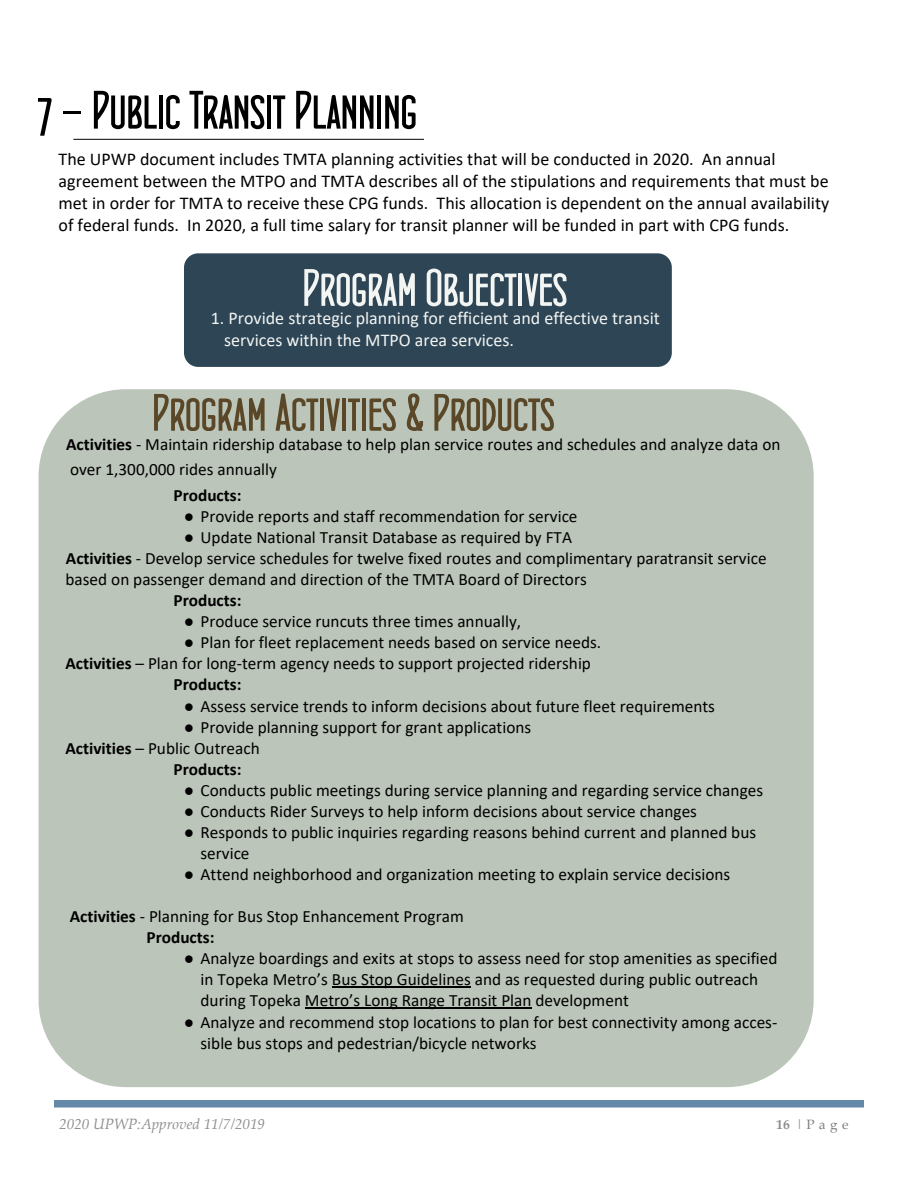
<style>
.page{position:relative;width:918px;height:1188px;background:#fff}
.page>*{position:absolute;margin:0;border:0;box-sizing:border-box;transform-origin:0 0}
.t1{font:54px "Concurso Italian BTN Bold";color:#000}
.t2{font:52.5px "Concurso Italian BTN Bold";color:#594727}
.t3{font:52.5px "Concurso Italian BTN Bold";color:#f2f5f2}
.t4{font:18px/22px "Calibri";color:#000}
.t5{font:18px/22px "Calibri";color:#f2f5f2}
.t6{font:17.25px/21px "Calibri";color:#000}
.t7{font:700 17.25px "Calibri";color:#000}
.t8{font:italic 15px "Palatino Linotype";color:#8c8c8c}
.t9{font:13.5px "Palatino Linotype";color:#7f7f7f}
.s1{font-weight:700}
.s2{font-family:"Times New Roman"}
.s3{font-weight:700;color:#8c8c8c}
.s4{color:#8c8c8c}
</style>
<div class="page">
<div style="left:54px;top:1100px;width:810px;height:8px;background:#6489a8"></div>
<hr style="left:73px;top:139px;width:351px;height:1px;background:#000">
<div style="left:39px;top:389px;width:775px;height:698px;background:#bbc5b9;border-radius:87px"></div>
<hr style="left:332px;top:987px;width:139px;height:1px;background:#000">
<hr style="left:305px;top:1008px;width:227px;height:1px;background:#000">
<div style="left:184px;top:253px;width:488px;height:114px;background:#2e4556;border-radius:14px"></div>
<h1 class="t1" style="left:37px;top:84px;width:381px">7 - Public Transit Planning</h1>
<p class="t4" style="left:59px;top:149px;width:772px">The UPWP document includes TMTA planning activities that will be conducted in 2020. An annual agreement between the MTPO and TMTA describes all of the stipulations and requirements that must be met in order for TMTA to receive these CPG funds. This allocation is dependent on the annual availability of federal funds. In 2020, a full time salary for transit planner will be funded in part with CPG funds.</p>
<h2 class="t3" style="left:302px;top:263px;width:266px">Program Objectives</h2>
<p class="t5" style="left:224px;top:309px;width:437px;text-indent:-14px">1. Provide strategic planning for efficient and effective transit services within the MTPO area services.</p>
<h2 class="t2" style="left:152px;top:388px;width:404px">Program Activities &amp; Products</h2>
<p class="t6" style="left:66px;top:433px;width:716px;line-height:25.5px"><span class="s1">Activities</span> - Maintain ridership database to help plan service routes and schedules and analyze data on over 1,300,000 rides annually</p>
<p class="t7" style="left:174px;top:488px;width:69px">Products:</p>
<p class="t6" style="left:184px;top:507px;width:395px"><span class="s2">●</span> Provide reports and staff recommendation for service</p>
<p class="t6" style="left:66px;top:528px;width:703px;text-indent:118px"><span class="s2">●</span> Update National Transit Database as required by FTA<br><span class="s1">Activities</span> - Develop service schedules for twelve fixed routes and complimentary paratransit service based on passenger demand and direction of the TMTA Board of Directors</p>
<p class="t7" style="left:174px;top:593px;width:69px">Products:</p>
<p class="t6" style="left:184px;top:612px;width:339px"><span class="s2">●</span> Produce service runcuts three times annually,</p>
<p class="t6" style="left:184px;top:633px;width:419px"><span class="s2">●</span> Plan for fleet replacement needs based on service needs.</p>
<p class="t6" style="left:66px;top:655px;width:527px"><span class="s1">Activities</span> – Plan for long-term agency needs to support projected ridership</p>
<p class="t7" style="left:174px;top:678px;width:69px">Products:</p>
<p class="t6" style="left:184px;top:697px;width:533px"><span class="s2">●</span> Assess service trends to inform decisions about future fleet requirements</p>
<p class="t6" style="left:184px;top:718px;width:349px"><span class="s2">●</span> Provide planning support for grant applications</p>
<p class="t6" style="left:66px;top:739px;width:196px"><span class="s1">Activities</span> – Public Outreach</p>
<p class="t7" style="left:174px;top:762px;width:69px">Products:</p>
<p class="t6" style="left:184px;top:781px;width:581px"><span class="s2">●</span> Conducts public meetings during service planning and regarding service changes</p>
<p class="t6" style="left:184px;top:802px;width:515px"><span class="s2">●</span> Conducts Rider Surveys to help inform decisions about service changes</p>
<p class="t6" style="left:201px;top:823px;width:557px;text-indent:-17px"><span class="s2">●</span> Responds to public inquiries regarding reasons behind current and planned bus service</p>
<p class="t6" style="left:184px;top:865px;width:548px"><span class="s2">●</span> Attend neighborhood and organization meeting to explain service decisions</p>
<p class="t6" style="left:147px;top:907px;width:319px;text-indent:-77px"><span class="s1">Activities</span> - Planning for Bus Stop Enhancement Program<br><span class="s1">Products:</span></p>
<p class="t6" style="left:201px;top:950px;width:579px;text-indent:-17px"><span class="s2">●</span> Analyze boardings and exits at stops to assess need for stop amenities as specified in Topeka Metro’s Bus Stop Guidelines and as requested during public outreach during Topeka Metro’s Long Range Transit Plan development</p>
<p class="t6" style="left:201px;top:1013px;width:578px;text-indent:-17px"><span class="s2">●</span> Analyze and recommend stop locations to plan for best connectivity among acces&shy;sible bus stops and pedestrian/bicycle networks</p>
<p class="t8" style="left:59px;top:1118px;width:207px">2020 UPWP:Approved 11/7/2019</p>
<p class="t9" style="left:776px;top:1119px;width:74px"><span class="s3">16</span> <span class="s4">|</span> Page</p>
</div>
